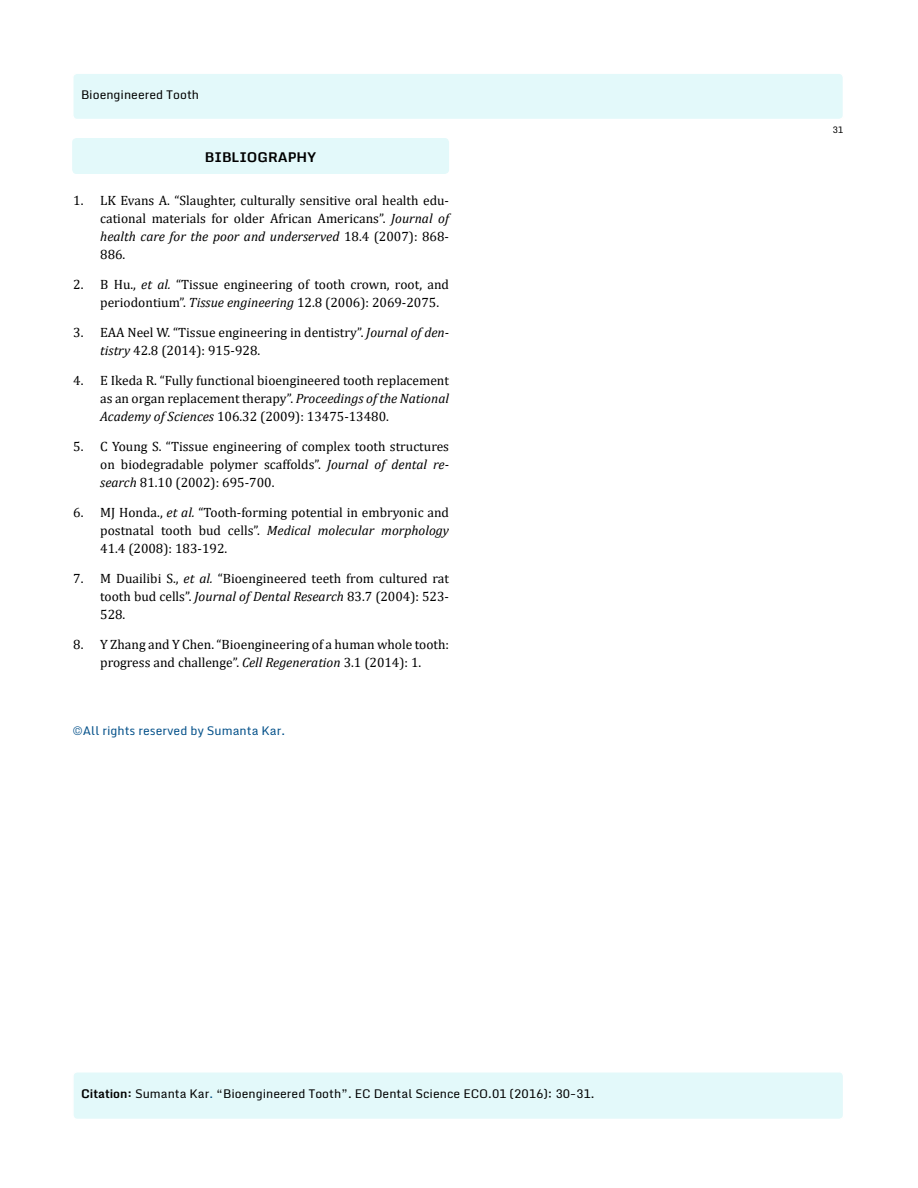
<style>
.page{position:relative;width:918px;height:1188px;background:#fff}
.page>*{position:absolute;margin:0;border:0;box-sizing:border-box;transform-origin:0 0}
.t1{font:13.5px/18px "Cambria";color:#000;text-align:justify}
.t2{font:700 13.5px "Monda";color:#000}
.t3{font:12px "Monda";color:#000}
.t4{font:12px "Monda";color:#035089}
.t5{font:9px "Monda";color:#000}
.s1{font-style:italic}
.s2{font-weight:700}
.s3{color:#035089}
</style>
<div class="page">
<div style="left:73px;top:73px;width:770px;height:47px;background:#e3f9fa;border-radius:4px"></div>
<div style="left:72px;top:72px;width:772px;height:48px;border:2px solid #fff;border-radius:4px"></div>
<div style="left:73px;top:1072px;width:771px;height:47px;background:#e3f9fa;border-radius:4px"></div>
<div style="left:72px;top:1071px;width:772px;height:49px;border:2px solid #fff;border-radius:4px"></div>
<div style="left:72px;top:138px;width:377px;height:36px;background:#e3f9fa;border-radius:4px"></div>
<p class="t3" style="left:81px;top:87px;width:120px">Bioengineered Tooth</p>
<p class="t2" style="left:205px;top:145px;width:113px">BIBLIOGRAPHY</p>
<p class="t1" style="left:100px;top:191px;width:350px;text-indent:-27px">1. LK Evans A. “Slaughter, culturally sensitive oral health edu&shy;cational materials for older African Americans”. <span class="s1">Journal of health care for the poor and underserved</span> 18.4 (2007): 868- 886.</p>
<p class="t1" style="left:100px;top:275px;width:350px;text-indent:-27px">2. B Hu., <span class="s1">et al.</span> “Tissue engineering of tooth crown, root, and periodontium”. <span class="s1">Tissue engineering</span> 12.8 (2006): 2069-2075.</p>
<p class="t1" style="left:100px;top:323px;width:350px;text-indent:-27px">3. EAA Neel W. “Tissue engineering in dentistry”. <span class="s1">Journal of den&shy;tistry</span> 42.8 (2014): 915-928.</p>
<p class="t1" style="left:100px;top:371px;width:350px;text-indent:-27px">4. E Ikeda R. “Fully functional bioengineered tooth replacement as an organ replacement therapy”. <span class="s1">Proceedings of the National Academy of Sciences</span> 106.32 (2009): 13475-13480.</p>
<p class="t1" style="left:100px;top:437px;width:350px;text-indent:-27px">5. C Young S. “Tissue engineering of complex tooth structures on biodegradable polymer scaffolds”. <span class="s1">Journal of dental re&shy;search</span> 81.10 (2002): 695-700.</p>
<p class="t1" style="left:100px;top:503px;width:350px;text-indent:-27px">6. MJ Honda., <span class="s1">et al.</span> “Tooth-forming potential in embryonic and postnatal tooth bud cells”. <span class="s1">Medical molecular morphology </span>41.4 (2008): 183-192.</p>
<p class="t1" style="left:100px;top:569px;width:350px;text-indent:-27px">7. M Duailibi S., <span class="s1">et al.</span> “Bioengineered teeth from cultured rat tooth bud cells”. <span class="s1">Journal of Dental Research</span> 83.7 (2004): 523- 528.</p>
<p class="t1" style="left:73px;top:635px;width:377px;text-align:center">8. Y Zhang and Y Chen. “Bioengineering of a human whole tooth: progress and challenge”. <span class="s1">Cell Regeneration</span> 3.1 (2014): 1.</p>
<p class="t4" style="left:72px;top:722px;width:214px">©All rights reserved by Sumanta Kar.</p>
<p class="t3" style="left:81px;top:1086px;width:515px"><span class="s2">Citation:</span> Sumanta Kar<span class="s3">.</span> “Bioengineered Tooth”. EC Dental Science ECO.01 (2016): 30-31.</p>
<p class="t5" style="left:832px;top:124px;width:12px">31</p>
</div>
